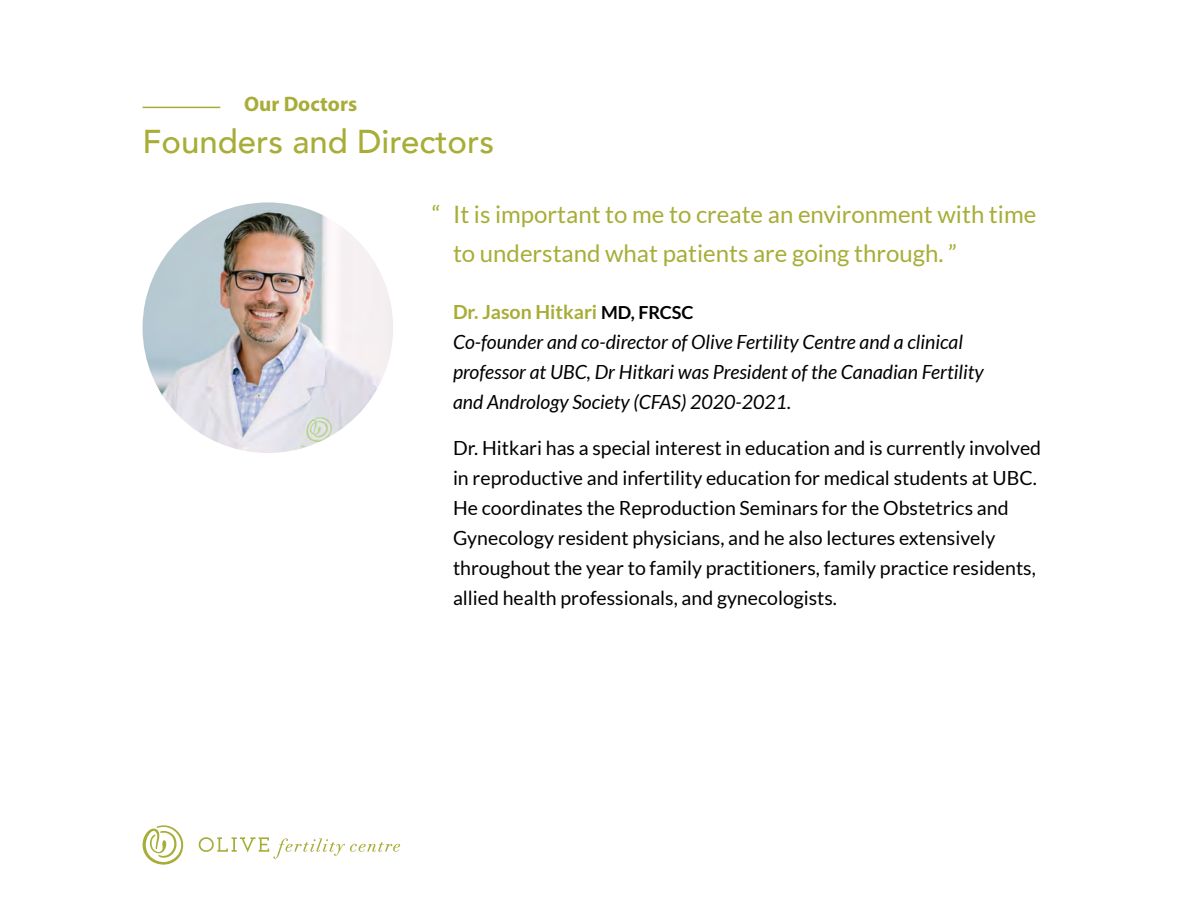
<style>
.page{position:relative;width:1188px;height:918px;background:#fff}
.page>*{position:absolute;margin:0;border:0;box-sizing:border-box;transform-origin:0 0}
.t1{font:500 33px "Avenir";color:#a7ad37}
.t2{font:24px/39px "Lato";color:#a7ad37}
.t3{font:700 21px "Myriad Pro";color:#a7ad37}
.t4{font:19.5px/30px "Lato";color:#000}
.t5{font:italic 19.5px/30px "Lato";color:#000}
.s1{font-weight:700;font-style:normal;color:#a7ad37}
.s2{font-weight:700;font-style:normal;font-size:18px}
</style>
<div class="page">
<svg style="left:143px;top:825px;width:40px;height:40px"></svg>
<svg style="left:199px;top:837px;width:201px;height:22px"></svg>
<hr style="left:143px;top:107px;width:77px;height:1px;background:#a7ad37">
<img style="left:143px;top:202px;width:250px;height:251px;border-radius:125px">
<p class="t3" style="left:244px;top:90px;width:115px">Our Doctors</p>
<h1 class="t1" style="left:143px;top:113px;width:353px">Founders and Directors</h1>
<p class="t2" style="left:453px;top:195px;width:585px;text-indent:-21px">“ It is important to me to create an environment with time to understand what patients are going through. ”</p>
<p class="t5" style="left:453px;top:297px;width:532px"><span class="s1">Dr. Jason Hitkari</span> <span class="s2">MD, FRCSC<br></span>Co-founder and co-director of Olive Fertility Centre and a clinical professor at UBC, Dr Hitkari was President of the Canadian Fertility and Andrology Society (CFAS) 2020-2021.</p>
<p class="t4" style="left:453px;top:433px;width:590px">Dr. Hitkari has a special interest in education and is currently involved in reproductive and infertility education for medical students at UBC.<br>He coordinates the Reproduction Seminars for the Obstetrics and Gynecology resident physicians, and he also lectures extensively throughout the year to family practitioners, family practice residents, allied health professionals, and gynecologists.</p>
</div>
